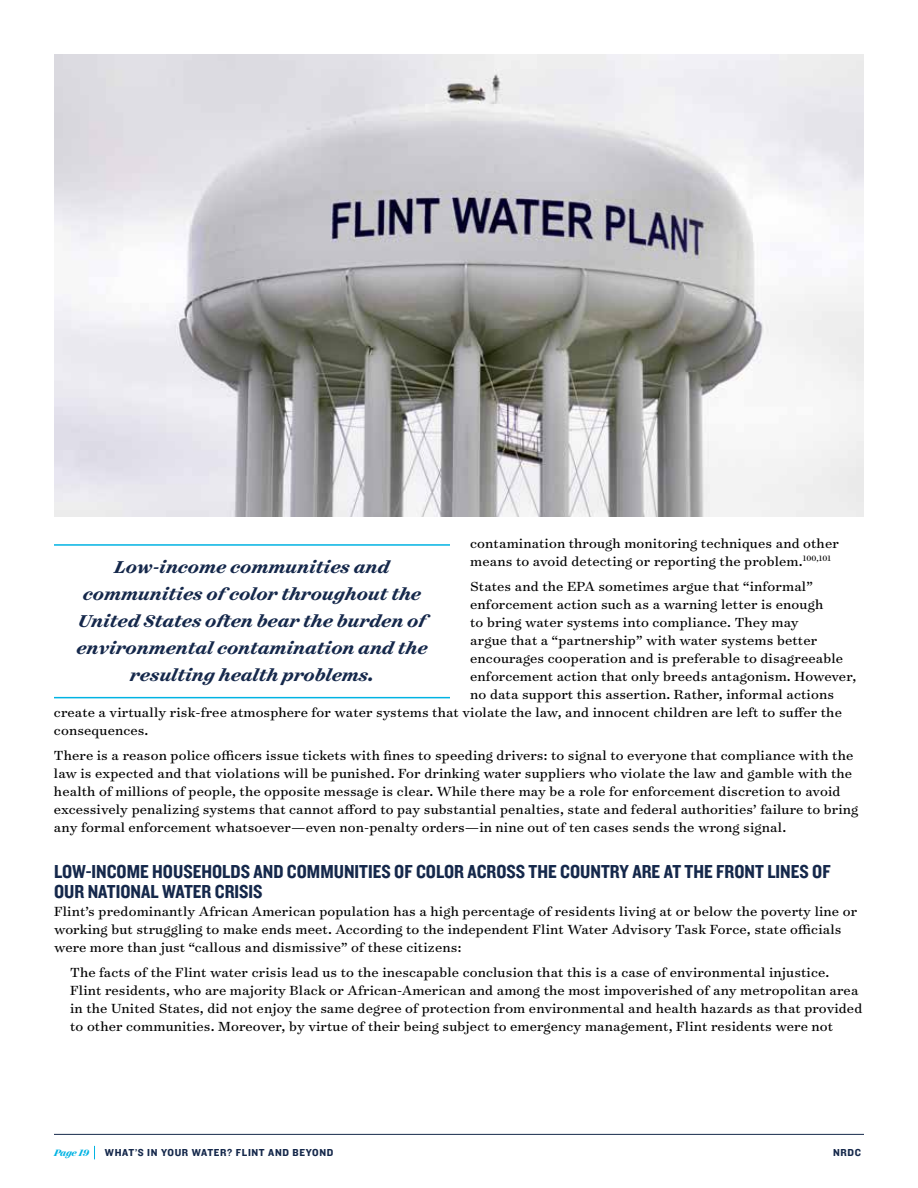
<style>
.page{position:relative;width:918px;height:1188px;background:#fff}
.page>*{position:absolute;margin:0;border:0;box-sizing:border-box;transform-origin:0 0}
.t1{font:italic 700 19.5px/27px "Surveyor Text";color:#15284b;text-align:center}
.t2{font:19.5px/19.5px "Knockout 50 Welterweight";color:#15284b}
.t3{font:15px/18px "Surveyor Text";letter-spacing:.01em;color:#000}
.t4{font:10.5px "Knockout 51 Middleweight";letter-spacing:.06em;color:#15284b}
.t5{font:italic 700 10.5px "Surveyor Display";letter-spacing:-.025em;color:#00b3e3}
</style>
<div class="page">
<hr style="left:54px;top:1134px;width:810px;height:1px;background:#15284b">
<svg style="left:94px;top:1146px;width:1px;height:13px"></svg>
<img style="left:54px;top:54px;width:810px;height:462px">
<hr style="left:54px;top:544px;width:396px;height:2px;background:#00b3e3">
<hr style="left:54px;top:697px;width:396px;height:1px;background:#00b3e3">
<p class="t3" style="left:470px;top:534px;width:370px">contamination through monitoring techniques and other means to avoid detecting or reporting the problem.<sup>100,101</sup></p>
<p class="t3" style="left:470px;top:577px;width:344px">States and the EPA sometimes argue that “informal”</p>
<p class="t3" style="left:470px;top:595px;width:355px">enforcement action such as a warning letter is enough</p>
<p class="t3" style="left:470px;top:613px;width:330px">to bring water systems into compliance. They may</p>
<p class="t3" style="left:470px;top:631px;width:348px">argue that a “partnership” with water systems better</p>
<p class="t3" style="left:470px;top:649px;width:374px">encourages cooperation and is preferable to disagreeable</p>
<p class="t3" style="left:470px;top:667px;width:388px">enforcement action that only breeds antagonism. However,</p>
<p class="t3" style="left:470px;top:685px;width:365px">no data support this assertion. Rather, informal actions</p>
<p class="t3" style="left:54px;top:703px;width:789px">create a virtually risk-free atmosphere for water systems that violate the law, and innocent children are left to suffer the</p>
<p class="t3" style="left:54px;top:721px;width:96px">consequences.</p>
<p class="t3" style="left:54px;top:746px;width:806px">There is a reason police officers issue tickets with fines to speeding drivers: to signal to everyone that compliance with the law is expected and that violations will be punished. For drinking water suppliers who violate the law and gamble with the health of millions of people, the opposite message is clear. While there may be a role for enforcement discretion to avoid excessively penalizing systems that cannot afford to pay substantial penalties, state and federal authorities’ failure to bring any formal enforcement whatsoever—even non-penalty orders—in nine out of ten cases sends the wrong signal.</p>
<h1 class="t2" style="left:54px;top:862px;width:778px">LOW-INCOME HOUSEHOLDS AND COMMUNITIES OF COLOR ACROSS THE COUNTRY ARE AT THE FRONT LINES OF<br>OUR NATIONAL WATER CRISIS</h1>
<p class="t3" style="left:54px;top:902px;width:805px">Flint’s predominantly African American population has a high percentage of residents living at or below the poverty line or working but struggling to make ends meet. According to the independent Flint Water Advisory Task Force, state officials were more than just “callous and dismissive” of these citizens:</p>
<p class="t3" style="left:70px;top:963px;width:794px">The facts of the Flint water crisis lead us to the inescapable conclusion that this is a case of environmental injustice.<br>Flint residents, who are majority Black or African-American and among the most impoverished of any metropolitan area in the United States, did not enjoy the same degree of protection from environmental and health hazards as that provided to other communities. Moreover, by virtue of their being subject to emergency management, Flint residents were not</p>
<h1 class="t1" style="left:76px;top:552px;width:353px">Low-income communities and communities of color throughout the United States often bear the burden of environmental contamination and the resulting health problems.</h1>
<p class="t5" style="left:54px;top:1146px;width:37px">Page 19</p>
<p class="t4" style="left:105px;top:1146px;width:230px">WHAT’S IN YOUR WATER? FLINT AND BEYOND</p>
<p class="t4" style="left:833px;top:1146px;width:29px">NRDC</p>
</div>
